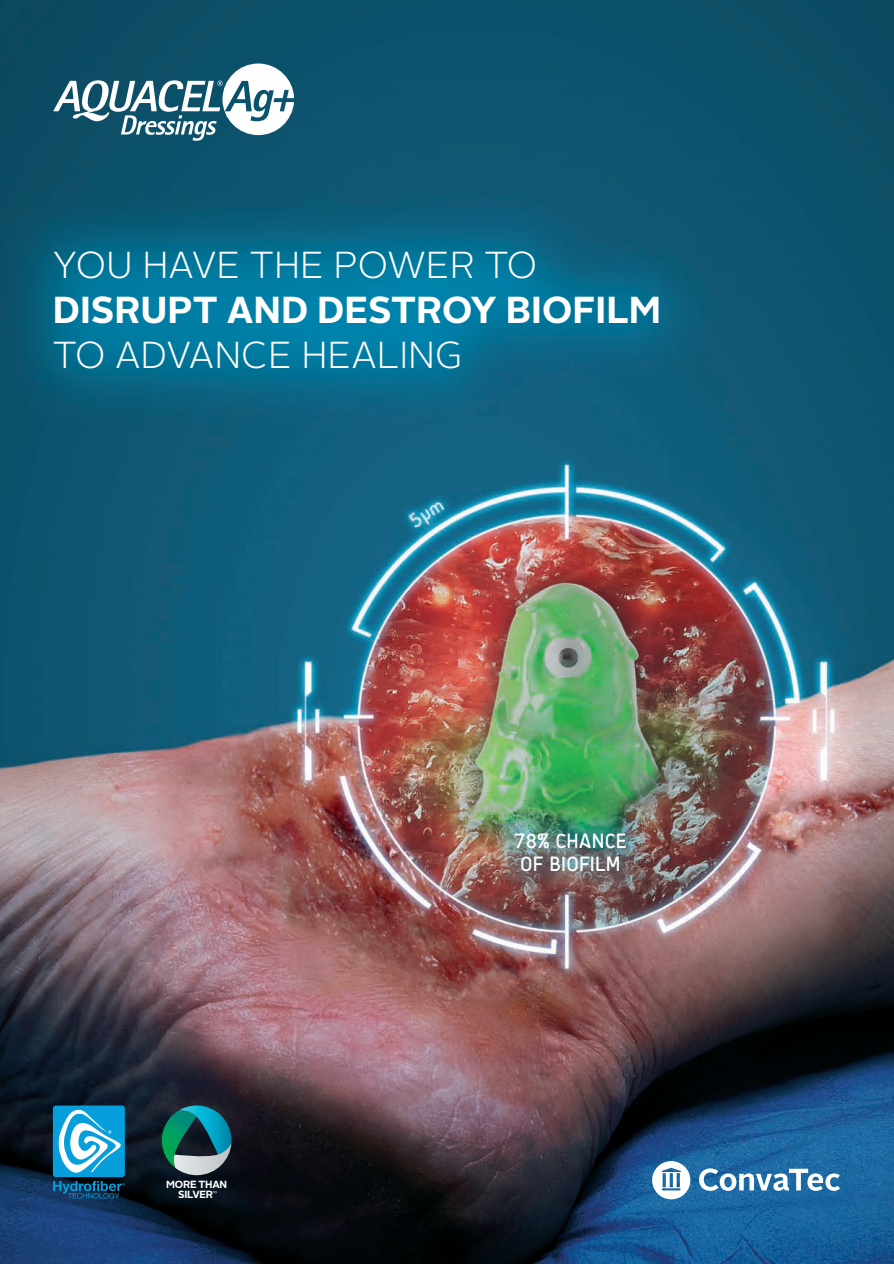
<style>
.page{position:relative;width:894px;height:1264px;background:#fff}
.page>*{position:absolute;margin:0;border:0;box-sizing:border-box;transform-origin:0 0}
.t1{font:300 37.5px "Alright Sans LP Bay";color:#fff}
.t2{font:700 37.5px "Alright Sans LP Bay";color:#fff}
.t3{font:21px/22.5px "Sci Fly Sans";letter-spacing:.015em;color:#fff;text-align:center}
.t4{font:700 10.35px/9.6px "Alright Sans LP Bay";letter-spacing:-.025em;color:#fff;text-align:center}
</style>
<div class="page">
<img style="left:0;top:0;width:893px;height:1263px">
<svg style="left:652px;top:1161px;width:38px;height:38px"></svg>
<svg style="left:699px;top:1168px;width:140px;height:22px"></svg>
<svg style="left:161px;top:1105px;width:70px;height:70px;background:#2e7173"></svg>
<svg style="left:53px;top:63px;width:241px;height:78px"></svg>
<svg style="left:53px;top:1106px;width:72px;height:92px"></svg>
<img style="left:0;top:192px;width:717px;height:236px">
<img style="left:493px;top:813px;width:154px;height:79px">
<p class="t1" style="left:53px;top:240px;width:486px">YOU HAVE THE POWER TO</p>
<p class="t2" style="left:53px;top:284px;width:609px">DISRUPT AND DESTROY BIOFILM</p>
<p class="t1" style="left:53px;top:330px;width:411px">TO ADVANCE HEALING</p>
<p class="t4" style="left:166px;top:1180px;width:62px">MORE THAN<br>SILVER<sup>™</sup></p>
<p class="t3" style="left:513px;top:830px;width:115px">78% CHANCE<br>OF BIOFILM</p>
</div>
